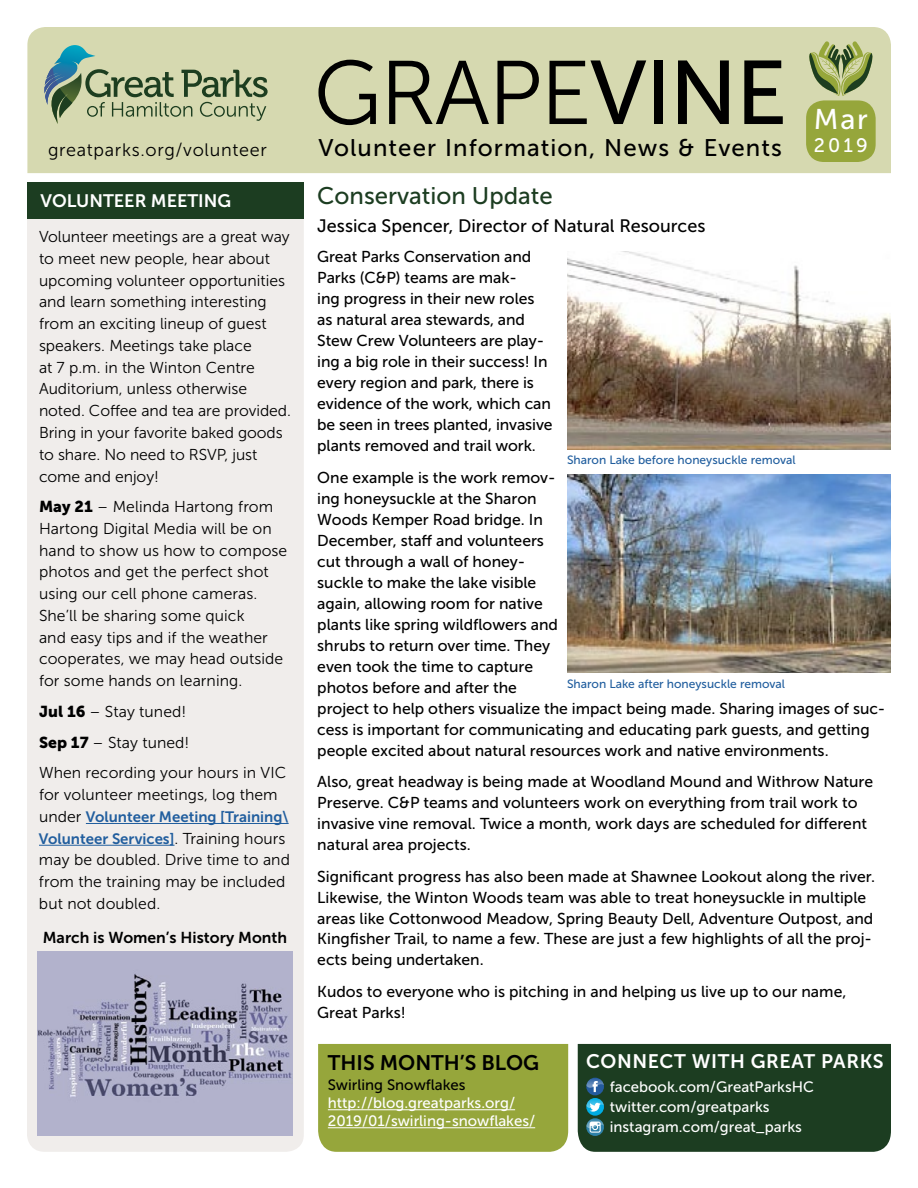
<style>
.page{position:relative;width:918px;height:1188px;background:#fff}
.page>*{position:absolute;margin:0;border:0;box-sizing:border-box;transform-origin:0 0}
.t1{font:90px "Museo Sans 300";letter-spacing:-.02em;color:#000}
.t2{font:28.5px "Museo Sans 500";color:#fff}
.t3{font:24px "Museo Sans 500";letter-spacing:.045em;color:#000}
.t4{font:24px "Museo Sans 500";color:#1c3d21}
.t5{font:21px "Museo Sans 700";color:#000}
.t6{font:19.5px "Museo Sans 700";letter-spacing:.03em;color:#fff}
.t7{font:19.5px "Museo Sans 500";color:#fff}
.t8{font:18px "Museo Sans 500";color:#000}
.t9{font:18px "Museo Sans 300";letter-spacing:.04em;color:#000}
.t10{font:18px "Museo Sans 700";color:#fff}
.t11{font:15.75px/21px "Museo Sans 500";color:#000}
.t12{font:15.75px/21.8px "Museo Sans 300";letter-spacing:.005em;color:#000}
.t13{font:15.75px "Museo Sans 700";color:#000}
.t14{font:15px/20.2px "Museo Sans 500";color:#fff}
.t15{font:15px/21.8px "Museo Sans 700";color:#215e9e}
.t16{font:15px "Museo Sans 500";color:#000}
.t17{font:12px "Museo Sans 500";color:#215e9e}
.s1{font-family:"Museo Sans 500"}
.s2{font-family:"Museo Sans 900"}
.s3{font-family:"Museo Sans 300";font-size:15.75px;color:#000}
</style>
<div class="page">
<div style="left:27px;top:27px;width:864px;height:146px;background:#d6d9b0"></div>
<div style="left:27px;top:218px;width:277px;height:934px;background:#f0edeb"></div>
<hr style="left:86px;top:823px;width:203px;height:1px;background:#215e9e">
<hr style="left:39px;top:845px;width:136px;height:1px;background:#215e9e">
<div style="left:27px;top:182px;width:277px;height:36px;background:#1c3d21"></div>
<svg style="left:808px;top:41px;width:66px;height:55px;background:#9eab71"></svg>
<svg style="left:44px;top:57px;width:224px;height:67px;background:#a8b592"></svg>
<div style="left:318px;top:1044px;width:250px;height:108px;background:#96a63b"></div>
<hr style="left:328px;top:1109px;width:187px;height:1px;background:#fff">
<hr style="left:328px;top:1127px;width:207px;height:1px;background:#fff">
<div style="left:578px;top:1044px;width:313px;height:108px;background:#1c3d21"></div>
<div style="left:806px;top:100px;width:70px;height:62px;background:#96a63b;border-radius:18px"></div>
<img style="left:567px;top:475px;width:324px;height:198px">
<img style="left:567px;top:251px;width:324px;height:198px">
<img style="left:38px;top:952px;width:255px;height:184px">
<h1 class="t1" style="left:314px;top:45px;width:475px">GRAPE<span class="s1">VINE</span></h1>
<h3 class="t3" style="left:319px;top:135px;width:465px">Volunteer Information, News &amp; Events</h3>
<h2 class="t2" style="left:814px;top:104px;width:56px">Mar</h2>
<p class="t9" style="left:48px;top:140px;width:220px">greatparks.org/volunteer</p>
<p class="t7" style="left:814px;top:134px;width:55px">2019</p>
<p class="t10" style="left:40px;top:191px;width:192px">VOLUNTEER MEETING</p>
<p class="t12" style="left:39px;top:226px;width:253px">Volunteer meetings are a great way to meet new people, hear about upcoming volunteer opportunities and learn something interesting from an exciting lineup of guest speakers. Meetings take place<br>at 7 p.m. in the Winton Centre<br>Auditorium, unless otherwise noted. Coffee and tea are provided.<br>Bring in your favorite baked goods to share. No need to RSVP, just come and enjoy!</p>
<p class="t12" style="left:39px;top:496px;width:250px"><span class="s2">May 21</span> – Melinda Hartong from<br>Hartong Digital Media will be on hand to show us how to compose photos and get the perfect shot using our cell phone cameras.<br>She’ll be sharing some quick<br>and easy tips and if the weather cooperates, we may head outside for some hands on learning.</p>
<p class="t12" style="left:39px;top:696px;width:249px;line-height:30.8px"><span class="s2">Jul 16</span> – Stay tuned!<br><span class="s2">Sep 17</span> – Stay tuned!<br>When recording your hours in VIC</p>
<p class="t12" style="left:39px;top:784px;width:240px">for volunteer meetings, log them</p>
<p class="t15" style="left:39px;top:806px;width:251px"><span class="s3">under</span> Volunteer Meeting [Training\<br>Volunteer Services]<span class="s3">. Training hours</span></p>
<p class="t12" style="left:39px;top:849px;width:252px">may be doubled. Drive time to and from the training may be included but not doubled.</p>
<p class="t13" style="left:43px;top:929px;width:246px">March is Women’s History Month</p>
<h3 class="t4" style="left:317px;top:182px;width:237px">Conservation Update</h3>
<p class="t8" style="left:317px;top:216px;width:390px">Jessica Spencer, Director of Natural Resources</p>
<p class="t11" style="left:317px;top:246px;width:237px">Great Parks Conservation and<br>Parks (C&amp;P) teams are mak-<br>ing progress in their new roles as natural area stewards, and<br>Stew Crew Volunteers are play&shy;ing a big role in their success! In every region and park, there is evidence of the work, which can be seen in trees planted, invasive plants removed and trail work.</p>
<p class="t11" style="left:317px;top:467px;width:570px">One example is the work remov-<br>ing honeysuckle at the Sharon<br>Woods Kemper Road bridge. In<br>December, staff and volunteers<br>cut through a wall of honey-<br>suckle to make the lake visible<br>again, allowing room for native<br>plants like spring wildflowers and<br>shrubs to return over time. They<br>even took the time to capture<br>photos before and after the<br>project to help others visualize the impact being made. Sharing images of suc&shy;cess is important for communicating and educating park guests, and getting people excited about natural resources work and native environments.</p>
<p class="t11" style="left:317px;top:771px;width:557px">Also, great headway is being made at Woodland Mound and Withrow Nature Preserve. C&amp;P teams and volunteers work on everything from trail work to invasive vine removal. Twice a month, work days are scheduled for different natural area projects.</p>
<p class="t11" style="left:317px;top:866px;width:559px">Significant progress has also been made at Shawnee Lookout along the river.<br>Likewise, the Winton Woods team was able to treat honeysuckle in multiple areas like Cottonwood Meadow, Spring Beauty Dell, Adventure Outpost, and Kingfisher Trail, to name a few. These are just a few highlights of all the proj&shy;ects being undertaken.</p>
<p class="t11" style="left:317px;top:981px;width:531px">Kudos to everyone who is pitching in and helping us live up to our name,<br>Great Parks!</p>
<p class="t17" style="left:567px;top:454px;width:230px">Sharon Lake before honeysuckle removal</p>
<p class="t17" style="left:567px;top:677px;width:220px">Sharon Lake after honeysuckle removal</p>
<h3 class="t5" style="left:328px;top:1051px;width:213px">THIS MONTH’S BLOG</h3>
<p class="t16" style="left:328px;top:1077px;width:139px">Swirling Snowflakes</p>
<p class="t14" style="left:328px;top:1094px;width:209px;line-height:18px">http://blog.greatparks.org/<br>2019/01/swirling-snowflakes/</p>
<p class="t6" style="left:586px;top:1051px;width:299px">CONNECT WITH GREAT PARKS</p>
<p class="t14" style="left:610px;top:1077px;width:206px">facebook.com/GreatParksHC twitter.com/greatparks instagram.com/great_parks</p>
</div>
